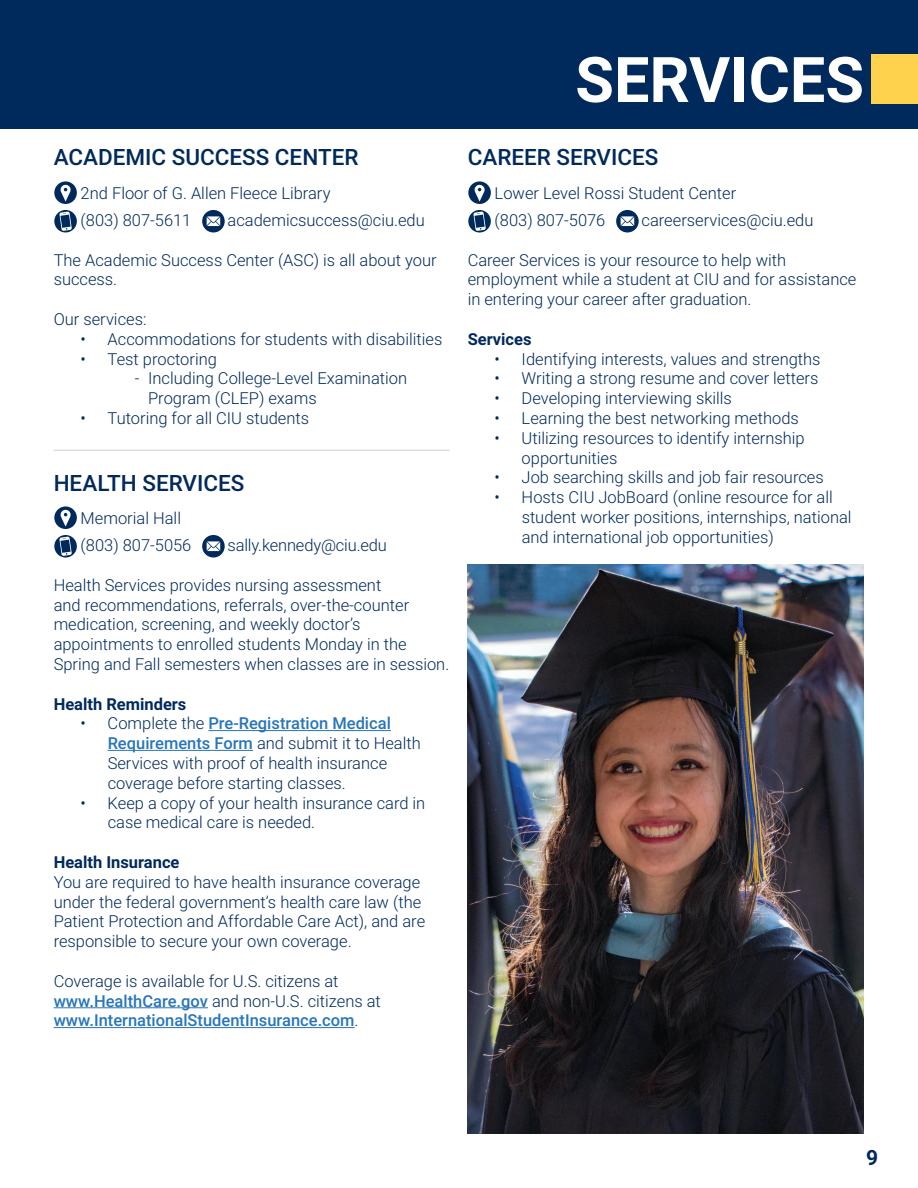
<style>
.page{position:relative;width:918px;height:1188px;background:#fff}
.page>*{position:absolute;margin:0;border:0;box-sizing:border-box;transform-origin:0 0}
.t1{font:700 63px "Roboto";color:#fff}
.t2{font:500 22.5px "Roboto";color:#00295c}
.t3{font:700 21px "Roboto";color:#00295c}
.t4{font:300 16.5px/19.8px "Roboto";color:#00295c}
.t5{font:500 16.5px "Roboto";color:#2775bb}
.t6{font:700 16.5px "Roboto";color:#00295c}
.s1{font-weight:300;color:#00295c}
.s2{font-weight:500;color:#2775bb}
</style>
<div class="page">
<div style="left:0;top:0;width:918px;height:129px;background:#00295c"></div>
<div style="left:872px;top:54px;width:46px;height:49px;background:#fed24c"></div>
<hr style="left:208px;top:730px;width:183px;height:1px;background:#2775bb">
<hr style="left:108px;top:750px;width:145px;height:1px;background:#2775bb">
<hr style="left:54px;top:1007px;width:154px;height:1px;background:#2775bb">
<hr style="left:54px;top:1027px;width:301px;height:1px;background:#2775bb">
<svg style="left:202px;top:210px;width:23px;height:22px"></svg>
<svg style="left:54px;top:210px;width:23px;height:22px"></svg>
<svg style="left:54px;top:181px;width:23px;height:23px"></svg>
<hr style="left:54px;top:450px;width:396px;height:1px;background:#dcdddf">
<svg style="left:202px;top:535px;width:23px;height:23px"></svg>
<svg style="left:54px;top:535px;width:23px;height:23px"></svg>
<svg style="left:54px;top:506px;width:23px;height:23px"></svg>
<svg style="left:616px;top:210px;width:23px;height:22px"></svg>
<svg style="left:468px;top:210px;width:23px;height:22px"></svg>
<svg style="left:468px;top:181px;width:23px;height:23px"></svg>
<img style="left:468px;top:565px;width:396px;height:569px">
<p class="t2" style="left:54px;top:142px;width:306px">ACADEMIC SUCCESS CENTER</p>
<p class="t4" style="left:81px;top:182px;width:251px">2nd Floor of G. Allen Fleece Library</p>
<p class="t4" style="left:81px;top:210px;width:112px">(803) 807-5611</p>
<p class="t4" style="left:228px;top:210px;width:199px">academicsuccess@ciu.edu</p>
<p class="t4" style="left:54px;top:249px;width:385px">The Academic Success Center (ASC) is all about your success.</p>
<p class="t4" style="left:54px;top:309px;width:94px">Our services:</p>
<p class="t4" style="left:81px;top:328px;width:363px">• Accommodations for students with disabilities</p>
<p class="t4" style="left:81px;top:348px;width:138px">• Test proctoring</p>
<p class="t4" style="left:135px;top:368px;width:274px">- Including College-Level Examination</p>
<p class="t4" style="left:148px;top:388px;width:170px">Program (CLEP) exams</p>
<p class="t4" style="left:81px;top:408px;width:230px">• Tutoring for all CIU students</p>
<p class="t2" style="left:54px;top:467px;width:192px">HEALTH SERVICES</p>
<p class="t4" style="left:81px;top:507px;width:102px">Memorial Hall</p>
<p class="t4" style="left:81px;top:535px;width:112px">(803) 807-5056</p>
<p class="t4" style="left:228px;top:535px;width:161px">sally.kennedy@ciu.edu</p>
<p class="t4" style="left:54px;top:574px;width:397px">Health Services provides nursing assessment<br>and recommendations, referrals, over-the-counter medication, screening, and weekly doctor’s appointments to enrolled students Monday in the Spring and Fall semesters when classes are in session.</p>
<p class="t6" style="left:54px;top:692px;width:134px">Health Reminders</p>
<p class="t5" style="left:81px;top:712px;width:312px"><span class="s1">• Complete the</span> Pre-Registration Medical</p>
<p class="t4" style="left:108px;top:733px;width:315px"><span class="s2">Requirements Form</span> and submit it to Health</p>
<p class="t4" style="left:108px;top:753px;width:281px">Services with proof of health insurance</p>
<p class="t4" style="left:108px;top:772px;width:240px">coverage before starting classes.</p>
<p class="t4" style="left:81px;top:792px;width:346px">• Keep a copy of your health insurance card in</p>
<p class="t4" style="left:108px;top:812px;width:209px">case medical care is needed.</p>
<p class="t6" style="left:54px;top:851px;width:127px">Health Insurance</p>
<p class="t4" style="left:54px;top:871px;width:373px">You are required to have health insurance coverage under the federal government’s health care law (the Patient Protection and Affordable Care Act), and are responsible to secure your own coverage.</p>
<p class="t4" style="left:54px;top:970px;width:286px">Coverage is available for U.S. citizens at</p>
<p class="t4" style="left:54px;top:990px;width:329px"><span class="s2">www.HealthCare.gov</span> and non-U.S. citizens at</p>
<p class="t5" style="left:54px;top:1009px;width:306px">www.InternationalStudentInsurance.com<span class="s1">.</span></p>
<p class="t1" style="left:575px;top:35px;width:290px">SERVICES</p>
<p class="t2" style="left:468px;top:142px;width:192px">CAREER SERVICES</p>
<p class="t4" style="left:495px;top:182px;width:243px">Lower Level Rossi Student Center</p>
<p class="t4" style="left:495px;top:210px;width:112px">(803) 807-5076</p>
<p class="t4" style="left:642px;top:210px;width:173px">careerservices@ciu.edu</p>
<p class="t4" style="left:468px;top:249px;width:390px">Career Services is your resource to help with employment while a student at CIU and for assistance in entering your career after graduation.</p>
<p class="t6" style="left:468px;top:327px;width:65px">Services</p>
<p class="t4" style="left:495px;top:348px;width:327px">• Identifying interests, values and strengths</p>
<p class="t4" style="left:495px;top:368px;width:325px">• Writing a strong resume and cover letters</p>
<p class="t4" style="left:495px;top:388px;width:239px">• Developing interviewing skills</p>
<p class="t4" style="left:495px;top:408px;width:306px">• Learning the best networking methods</p>
<p class="t4" style="left:495px;top:427px;width:312px">• Utilizing resources to identify internship</p>
<p class="t4" style="left:522px;top:447px;width:97px">opportunities</p>
<p class="t4" style="left:495px;top:467px;width:331px">• Job searching skills and job fair resources</p>
<p class="t4" style="left:495px;top:487px;width:340px">• Hosts CIU JobBoard (online resource for all</p>
<p class="t4" style="left:522px;top:507px;width:331px">student worker positions, internships, national</p>
<p class="t4" style="left:522px;top:526px;width:254px">and international job opportunities)</p>
<p class="t3" style="left:866px;top:1143px;width:14px">9</p>
</div>
